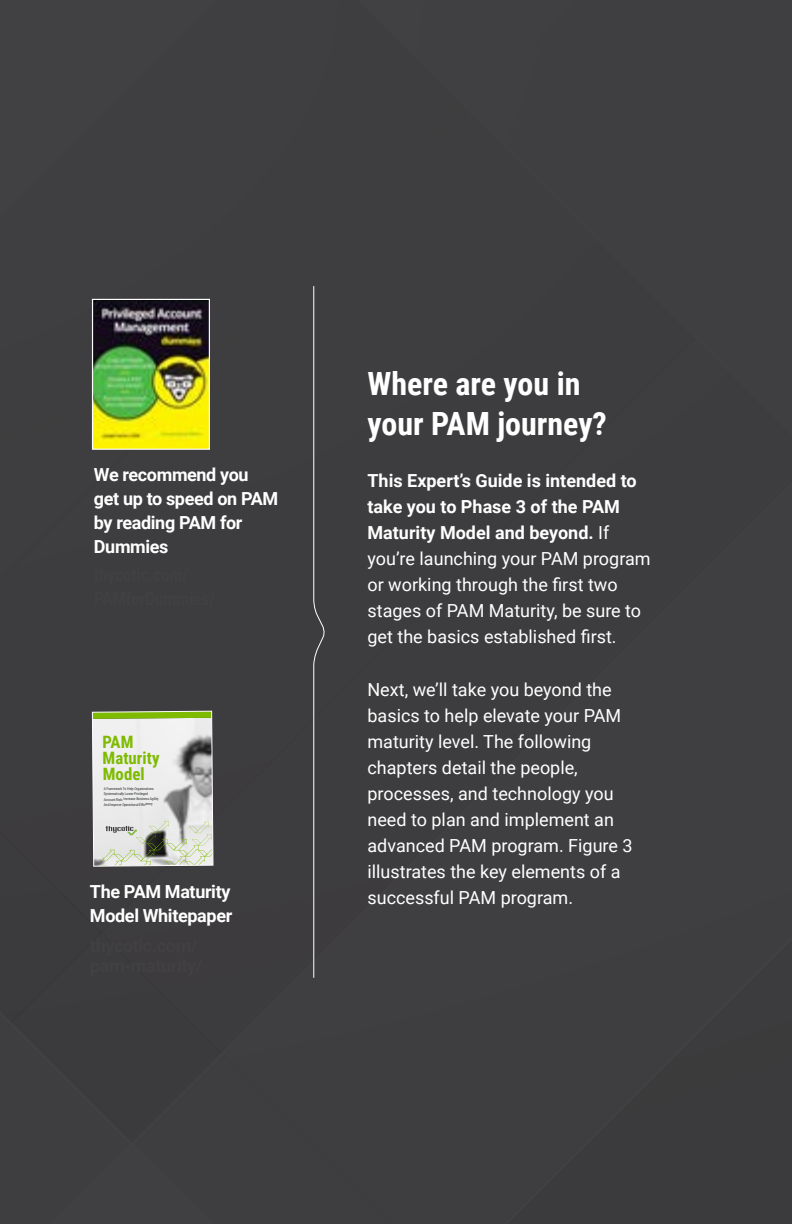
<style>
.page{position:relative;width:792px;height:1224px;background:#fff}
.page>*{position:absolute;margin:0;border:0;box-sizing:border-box;transform-origin:0 0}
.t1{font:700 32px/40px "Roboto Condensed";color:#fff}
.t2{font:18px/26px "Roboto";color:#fff}
.t3{font:700 18px/24px "Roboto";letter-spacing:-.02em;color:#fff}
.t4{font:700 17px/16px "Roboto Condensed";letter-spacing:-.01em;color:#7ebb00}
.t5{font:3.8px/5.2px "Roboto Condensed";letter-spacing:-.035em;color:#353a36}
.s1{font-weight:700}
</style>
<div class="page">
<div style="left:394px;top:459px;width:398px;height:765px;background:#3e3e40"></div>
<div style="left:394px;top:0;width:398px;height:459px;background:#3e3d3f"></div>
<div style="left:469px;top:0;width:323px;height:337px;background:#3f3f41"></div>
<div style="left:695px;top:109px;width:97px;height:230px;background:#3f3e41"></div>
<div style="left:468px;top:0;width:134px;height:112px;background:#403f41"></div>
<div style="left:0;top:0;width:394px;height:1224px;background:#3e3d3f"></div>
<img style="left:94px;top:301px;width:114px;height:147px">
<div style="left:92px;top:299px;width:118px;height:151px;border:1px solid #fff"></div>
<p class="t3" style="left:94px;top:462px;width:186px">We recommend you get up to speed on PAM by reading PAM for<br>Dummies</p>
<p class="t4" style="left:102px;top:733px;width:59px">PAM<br>Maturity<br>Model</p>
<p class="t5" style="left:104px;top:786px;width:56px">A Framework To Help Organizations Systematically Lower Privileged Account Risk, Increase Business Agility And Improve Operational Efficiency</p>
<p class="t3" style="left:90px;top:879px;width:144px">The PAM Maturity<br>Model Whitepaper</p>
<h1 class="t1" style="left:367px;top:362px;width:241px">Where are you in your PAM journey?</h1>
<p class="t2" style="left:367px;top:467px;width:285px"><span class="s1">This Expert’s Guide is intended to take you to Phase 3 of the PAM<br>Maturity Model and beyond.</span> If you’re launching your PAM program or working through the first two stages of PAM Maturity, be sure to get the basics established first.</p>
<p class="t2" style="left:367px;top:676px;width:267px">Next, we’ll take you beyond the basics to help elevate your PAM maturity level. The following chapters detail the people, processes, and technology you need to plan and implement an advanced PAM program. Figure 3 illustrates the key elements of a successful PAM program.</p>
</div>
